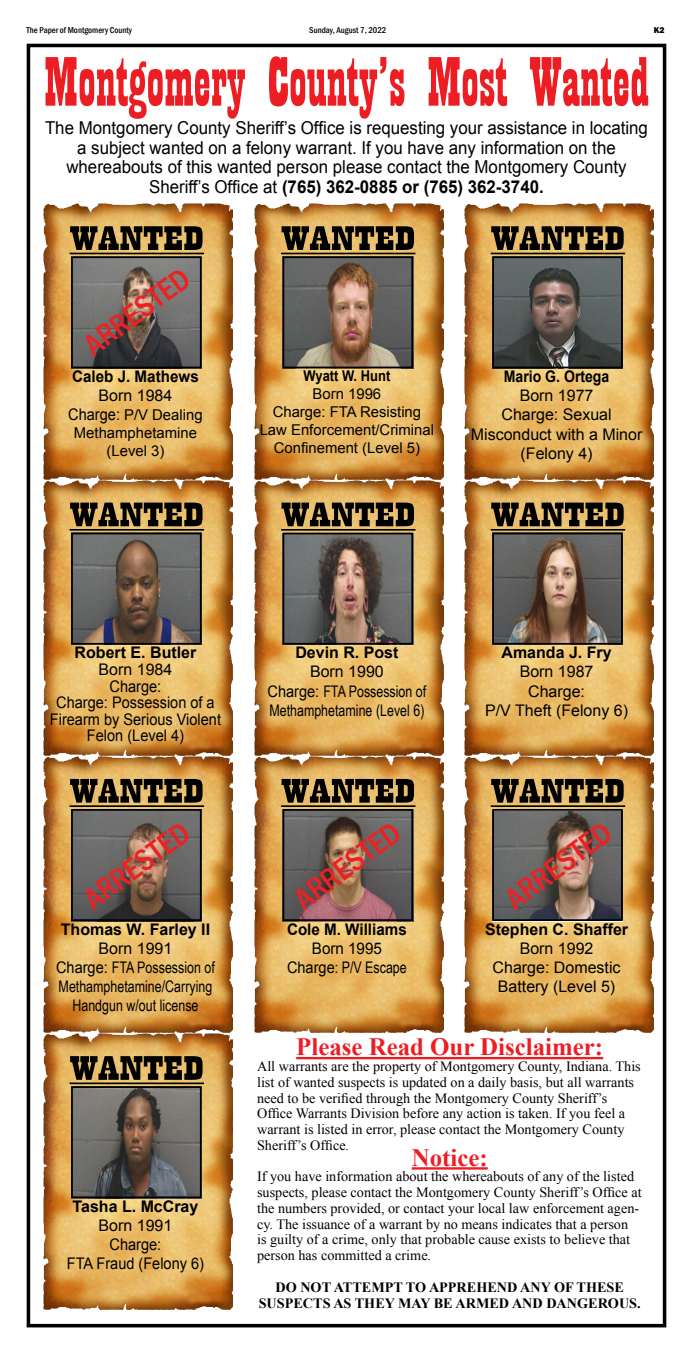
<style>
.page{position:relative;width:693px;height:1369px;background:#fff}
.page>*{position:absolute;margin:0;border:0;box-sizing:border-box;transform-origin:0 0}
.t1{font:72.89px "Playbill";color:#ed1d24}
.t2{font:35.52px "Playbill";color:#000;scale:1.8 1}
.Lighter_hed{font:500 condensed 31.5px "Franklin Gothic";color:#ed2124}
.t3{font:700 24.85px "Times New Roman";color:#ed1d24}
.t4{font:17.76px/19.5px "Arial";color:#000;text-align:center;scale:.95 1}
.t5{font:700 17.76px "Arial";color:#000;scale:.95 1}
.t6{font:16.01px/19.2px "Arial";color:#000;text-align:center}
.t7{font:16.01px/19.2px "Arial Narrow";color:#000;scale:.95 1}
.t8{font:700 16.01px/19.2px "Arial";color:#000;text-align:center}
.t9{font:16.01px/16.6px "Arial";color:#000;text-align:center;scale:.91 1}
.t10{font:700 16.01px "Arial";color:#000;scale:.95 1}
.t11{font:700 16.01px "Arial";color:#000;scale:.88 1}
.t12{font:16.01px "Arial";color:#000;scale:.95 1}
.t13{font:14.88px/17.8px "Arial";color:#000;text-align:center}
.t14{font:700 14.88px "Arial";color:#000;scale:.87 1}
.t15{font:14.17px/15.8px "Times New Roman";color:#000}
.t16{font:700 14.17px/15.8px "Times New Roman";color:#000;text-align:center}
.t17{font:500 condensed 8.75px "Franklin Gothic";color:#000}
.t18{font:800 8.75px "Franklin Gothic";color:#000}
.s1{font-weight:400}
.s2{font-size:16.01px}
.s3{font-family:"Arial"}
</style>
<div class="page">
<div style="left:27px;top:44px;width:639px;height:1283px;border:4px solid #000"></div>
<img style="left:43px;top:203px;width:190px;height:271px">
<hr style="left:296px;top:1056px;width:307px;height:3px;background:#ed1d24">
<hr style="left:412px;top:1167px;width:76px;height:2px;background:#ed1d24">
<hr style="left:70px;top:253px;width:134px;height:1px;background:#000">
<img style="left:74px;top:259px;width:125px;height:106px">
<div style="left:71px;top:256px;width:131px;height:112px;border:2px solid #000"></div>
<img style="left:254px;top:203px;width:190px;height:271px">
<hr style="left:281px;top:253px;width:134px;height:1px;background:#000">
<img style="left:285px;top:259px;width:125px;height:106px">
<div style="left:282px;top:256px;width:131px;height:112px;border:2px solid #000"></div>
<img style="left:464px;top:203px;width:190px;height:271px">
<hr style="left:491px;top:253px;width:134px;height:1px;background:#000">
<img style="left:43px;top:474px;width:190px;height:276px">
<hr style="left:70px;top:529px;width:134px;height:1px;background:#000">
<img style="left:254px;top:474px;width:190px;height:276px">
<hr style="left:281px;top:529px;width:134px;height:1px;background:#000">
<img style="left:464px;top:474px;width:190px;height:276px">
<hr style="left:491px;top:529px;width:134px;height:1px;background:#000">
<img style="left:43px;top:750px;width:190px;height:277px">
<hr style="left:70px;top:805px;width:134px;height:2px;background:#000">
<img style="left:254px;top:750px;width:190px;height:283px">
<hr style="left:281px;top:805px;width:134px;height:2px;background:#000">
<img style="left:464px;top:750px;width:190px;height:283px">
<hr style="left:491px;top:805px;width:134px;height:2px;background:#000">
<img style="left:43px;top:1027px;width:190px;height:283px">
<hr style="left:70px;top:1082px;width:134px;height:2px;background:#000">
<img style="left:74px;top:1089px;width:125px;height:106px">
<div style="left:71px;top:1086px;width:131px;height:112px;border:2px solid #000"></div>
<img style="left:495px;top:259px;width:125px;height:106px">
<div style="left:492px;top:256px;width:131px;height:112px;border:2px solid #000"></div>
<img style="left:74px;top:812px;width:125px;height:106px">
<div style="left:71px;top:809px;width:131px;height:112px;border:2px solid #000"></div>
<img style="left:74px;top:535px;width:125px;height:106px">
<div style="left:71px;top:532px;width:131px;height:112px;border:2px solid #000"></div>
<img style="left:285px;top:535px;width:125px;height:106px">
<div style="left:282px;top:532px;width:131px;height:112px;border:2px solid #000"></div>
<img style="left:495px;top:535px;width:125px;height:106px">
<div style="left:492px;top:532px;width:131px;height:112px;border:2px solid #000"></div>
<img style="left:495px;top:812px;width:125px;height:106px">
<div style="left:492px;top:809px;width:131px;height:112px;border:2px solid #000"></div>
<img style="left:285px;top:812px;width:125px;height:106px">
<div style="left:282px;top:809px;width:131px;height:112px;border:2px solid #000"></div>
<p class="t17" style="left:27px;top:24px;width:107px">The Paper of Montgomery County</p>
<p class="t17" style="left:309px;top:24px;width:79px">Sunday, August 7, 2022</p>
<p class="t18" style="left:654px;top:24px;width:12px">K2</p>
<p class="t1" style="left:44px;top:45px;width:606px">Montgomery County’s Most Wanted</p>
<p class="t4" style="left:45px;top:118px;width:636px">The Montgomery County Sheriff’s Office is requesting your assistance in locating a subject wanted on a felony warrant. If you have any information on the whereabouts of this wanted person please contact the Montgomery County</p>
<p class="t5" style="left:149px;top:175px;width:417px"><span class="s1">Sheriff’s Office at</span> (765) 362-0885 or (765) 362-3740.</p>
<p class="t2" style="left:70px;top:220px;width:76px">WANTED</p>
<p class="Lighter_hed" style="left:75px;top:332px;width:125px;rotate:-37deg">ARRESTED</p>
<p class="t10" style="left:72px;top:366px;width:135px">Caleb J. Mathews</p>
<p class="t6" style="left:99px;top:386px;width:75px">Born 1984</p>
<p class="t13" style="left:68px;top:406px;width:136px"><span class="s2">Charge:</span> P/V Dealing</p>
<p class="t13" style="left:74px;top:424px;width:125px">Methamphetamine</p>
<p class="t13" style="left:107px;top:442px;width:59px">(Level 3)</p>
<p class="t2" style="left:70px;top:497px;width:76px">WANTED</p>
<p class="t2" style="left:281px;top:220px;width:76px">WANTED</p>
<p class="t2" style="left:491px;top:220px;width:76px">WANTED</p>
<p class="t14" style="left:304px;top:366px;width:101px">Wyatt W. Hunt</p>
<p class="t13" style="left:313px;top:385px;width:70px">Born 1996</p>
<p class="t13" style="left:260px;top:403px;width:176px">Charge: FTA Resisting<br>Law Enforcement/Criminal<br>Confinement (Level 5)</p>
<p class="t2" style="left:281px;top:497px;width:76px">WANTED</p>
<p class="t11" style="left:504px;top:366px;width:121px">Mario G. Ortega</p>
<p class="t6" style="left:520px;top:386px;width:75px">Born 1977</p>
<p class="t6" style="left:501px;top:405px;width:112px">Charge: Sexual</p>
<p class="t6" style="left:471px;top:424px;width:173px">Misconduct with a Minor (Felony 4)</p>
<p class="t2" style="left:491px;top:497px;width:76px">WANTED</p>
<p class="t8" style="left:75px;top:643px;width:123px">Robert E. Butler</p>
<p class="t6" style="left:99px;top:660px;width:75px">Born 1984</p>
<p class="t9" style="left:110px;top:678px;width:58px">Charge:</p>
<p class="t9" style="left:50px;top:694px;width:190px">Charge: Possession of a<br>Firearm by Serious Violent<br>Felon (Level 4)</p>
<p class="t2" style="left:70px;top:773px;width:76px">WANTED</p>
<p class="t8" style="left:295px;top:643px;width:105px">Devin R. Post</p>
<p class="t6" style="left:310px;top:662px;width:75px">Born 1990</p>
<p class="t7" style="left:268px;top:681px;width:169px"><span class="s3">Charge:</span> FTA Possession of<br>Methamphetamine (Level 6)</p>
<p class="t2" style="left:281px;top:773px;width:76px">WANTED</p>
<p class="t8" style="left:501px;top:643px;width:112px">Amanda J. Fry</p>
<p class="t6" style="left:520px;top:662px;width:75px">Born 1987</p>
<p class="t6" style="left:528px;top:681px;width:58px">Charge:</p>
<p class="t6" style="left:485px;top:701px;width:144px">P/V Theft (Felony 6)</p>
<p class="t2" style="left:491px;top:773px;width:76px">WANTED</p>
<p class="Lighter_hed" style="left:75px;top:886px;width:125px;rotate:-37deg">ARRESTED</p>
<p class="Lighter_hed" style="left:286px;top:886px;width:125px;rotate:-37deg">ARRESTED</p>
<p class="Lighter_hed" style="left:497px;top:886px;width:125px;rotate:-37deg">ARRESTED</p>
<p class="t8" style="left:61px;top:920px;width:151px">Thomas W. Farley II<br><span class="s1">Born 1991</span></p>
<p class="t7" style="left:56px;top:957px;width:169px;text-align:center"><span class="s3">Charge:</span> FTA Possession of<br>Methamphetamine/Carrying<br>Handgun w/out license</p>
<p class="t2" style="left:70px;top:1050px;width:76px">WANTED</p>
<p class="t8" style="left:73px;top:1197px;width:127px">Tasha L. McCray</p>
<p class="t6" style="left:99px;top:1215px;width:75px">Born 1991</p>
<p class="t9" style="left:110px;top:1236px;width:58px">Charge:</p>
<p class="t9" style="left:67px;top:1255px;width:152px">FTA Fraud (Felony 6)</p>
<p class="t10" style="left:287px;top:918px;width:128px">Cole M. Williams</p>
<p class="t12" style="left:312px;top:937px;width:75px">Born 1995</p>
<p class="t7" style="left:287px;top:957px;width:128px"><span class="s3">Charge</span>: P/V Escape</p>
<p class="t8" style="left:485px;top:920px;width:145px">Stephen C. Shaffer</p>
<p class="t6" style="left:520px;top:938px;width:75px">Born 1992</p>
<p class="t6" style="left:493px;top:958px;width:129px">Charge: Domestic</p>
<p class="t6" style="left:498px;top:977px;width:119px">Battery (Level 5)</p>
<p class="t3" style="left:296px;top:1029px;width:308px">Please Read Our Disclaimer:</p>
<p class="t15" style="left:257px;top:1058px;width:385px">All warrants are the property of Montgomery County, Indiana. This list of wanted suspects is updated on a daily basis, but all warrants need to be verified through the Montgomery County Sheriff’s Office Warrants Division before any action is taken. If you feel a warrant is listed in error, please contact the Montgomery County Sheriff’s Office.</p>
<p class="t3" style="left:412px;top:1140px;width:77px">Notice:</p>
<p class="t15" style="left:257px;top:1168px;width:386px">If you have information about the whereabouts of any of the listed suspects, please contact the Montgomery County Sheriff’s Office at the numbers provided, or contact your local law enforcement agen&shy;cy. The issuance of a warrant by no means indicates that a person<br>is guilty of a crime, only that probable cause exists to believe that person has committed a crime.</p>
<p class="t16" style="left:259px;top:1278px;width:383px">DO NOT ATTEMPT TO APPREHEND ANY OF THESE<br>SUSPECTS AS THEY MAY BE ARMED AND DANGEROUS.</p>
</div>
